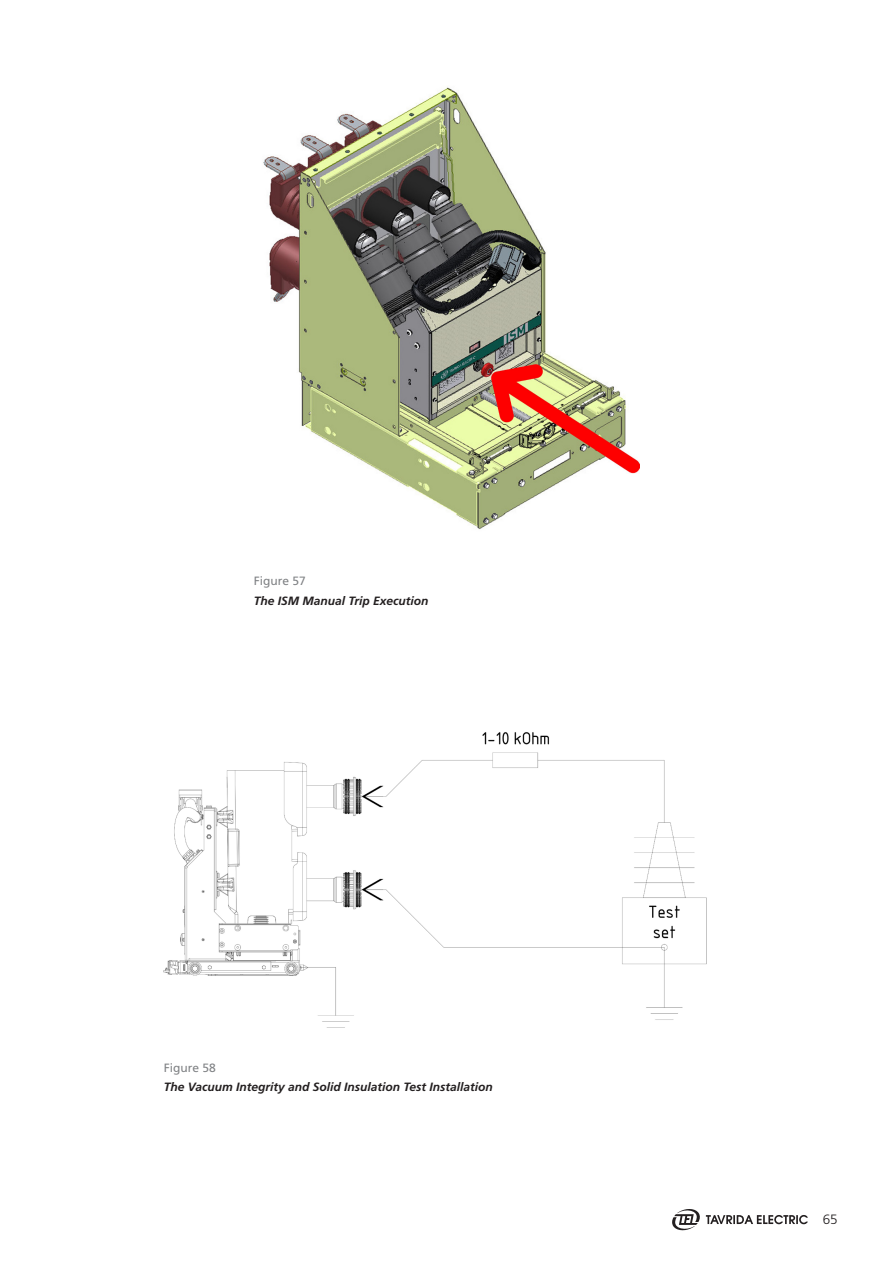
<style>
.page{position:relative;width:893px;height:1263px;background:#fff}
.page>*{position:absolute;margin:0;border:0;box-sizing:border-box;transform-origin:0 0}
.t1{font:300 13.5px "Frutiger LT Std";color:#231f20}
.podpiskursiv{font:italic 700 12px "Frutiger LT Std";color:#231f20}
.t2{font:12px "Frutiger LT Std";color:#808285}
</style>
<div class="page">
<svg style="left:672px;top:1209px;width:136px;height:22px"></svg>
<img style="left:164px;top:732px;width:543px;height:290px">
<img style="left:263px;top:87px;width:376px;height:443px">
<p class="t2" style="left:254px;top:574px;width:54px">Figure 57</p>
<p class="podpiskursiv" style="left:254px;top:594px;width:176px">The ISM Manual Trip Execution</p>
<p class="t2" style="left:164px;top:1060px;width:54px">Figure 58</p>
<p class="podpiskursiv" style="left:164px;top:1080px;width:330px">The Vacuum Integrity and Solid Insulation Test Installation</p>
<p class="t1" style="left:823px;top:1212px;width:17px">65</p>
</div>
